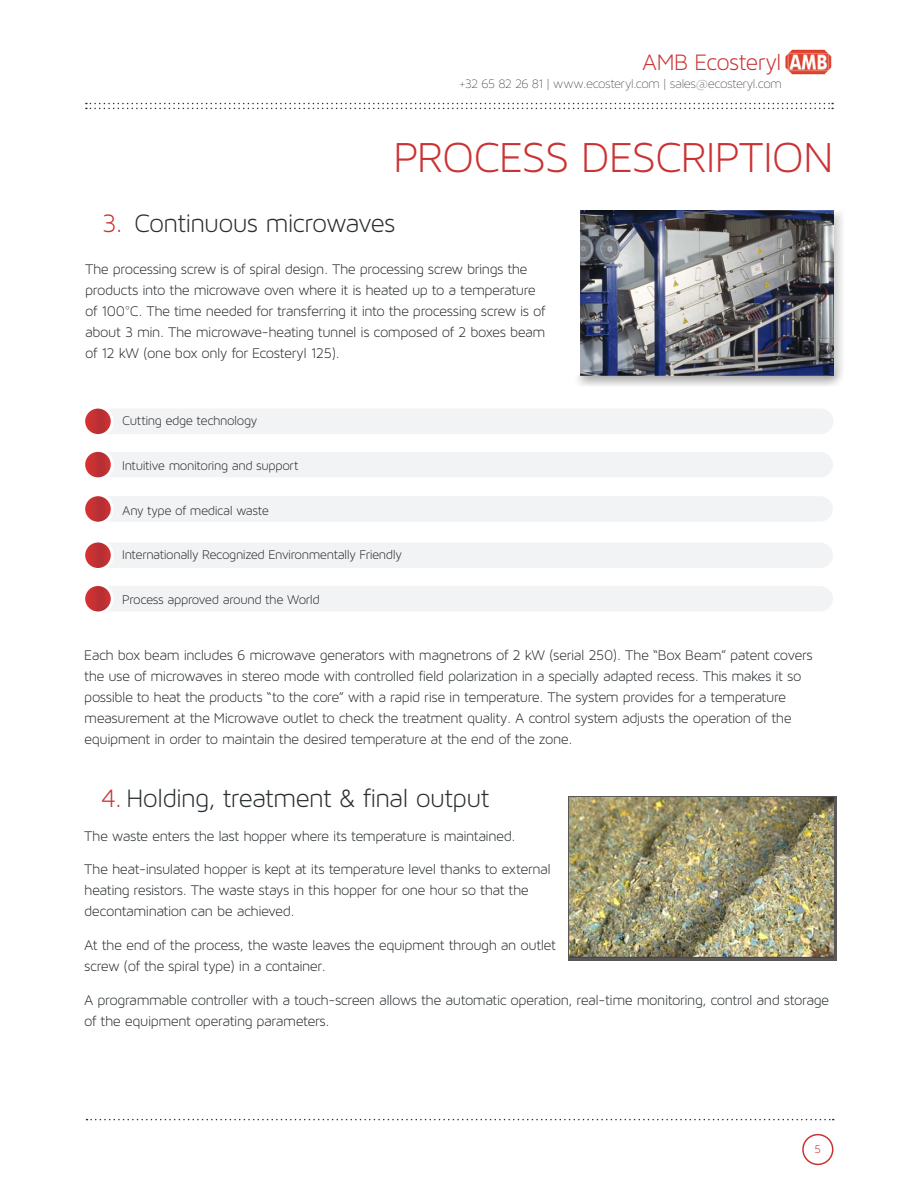
<style>
.page{position:relative;width:918px;height:1188px;background:#fff}
.page>*{position:absolute;margin:0;border:0;box-sizing:border-box;transform-origin:0 0}
.t1{font:45px "Maven Pro Light 300";letter-spacing:-.02em;color:#cb3233}
.t2{font:27px "Maven Pro Light 300";letter-spacing:-.035em;color:#292e31}
.t3{font:24px "Maven Pro Light 300";letter-spacing:-.025em;color:#cb3233}
.t4{font:15px/21px "Maven Pro Light 300";letter-spacing:-.03em;color:#292e31}
.t5{font:13.5px "Maven Pro Light 300";letter-spacing:-.035em;color:#292e31}
.t6{font:13.5px "Maven Pro Light 200";letter-spacing:-.025em;color:#231f20}
.t7{font:12px "Maven Pro Light 300";color:#cb3233}
.s1{color:#cb3233}
</style>
<div class="page">
<svg style="left:86px;top:103px;width:747px;height:6px"></svg>
<img style="left:785px;top:49px;width:47px;height:26px">
<svg style="left:86px;top:1119px;width:748px;height:1px"></svg>
<div style="left:802px;top:1134px;width:31px;height:31px;border:2px solid #cb3233;border-radius:50%"></div>
<div style="left:108px;top:409px;width:725px;height:25px;background:#f2f3f4"></div>
<div style="left:83px;top:452px;width:750px;height:25px;background:#f2f3f4;border-radius:13px"></div>
<div style="left:83px;top:496px;width:750px;height:26px;background:#f2f3f4;border-radius:13px"></div>
<div style="left:83px;top:542px;width:750px;height:26px;background:#f2f3f4;border-radius:13px"></div>
<svg style="left:84px;top:407px;width:28px;height:29px"></svg>
<div style="left:82px;top:406px;width:32px;height:31px;border:3px solid #fff;border-radius:50%"></div>
<svg style="left:84px;top:450px;width:28px;height:29px"></svg>
<div style="left:82px;top:449px;width:32px;height:31px;border:3px solid #fff;border-radius:50%"></div>
<svg style="left:84px;top:495px;width:28px;height:28px"></svg>
<div style="left:82px;top:493px;width:32px;height:32px;border:3px solid #fff;border-radius:50%"></div>
<svg style="left:84px;top:541px;width:28px;height:29px"></svg>
<div style="left:82px;top:539px;width:32px;height:32px;border:3px solid #fff;border-radius:50%"></div>
<div style="left:83px;top:586px;width:750px;height:26px;background:#f2f3f4;border-radius:13px"></div>
<svg style="left:84px;top:585px;width:28px;height:28px"></svg>
<div style="left:82px;top:583px;width:32px;height:32px;border:3px solid #fff;border-radius:50%"></div>
<div style="left:568px;top:796px;width:269px;height:165px;background:#231f20;opacity:.75"></div>
<img style="left:570px;top:798px;width:263px;height:158px">
<div style="left:572px;top:204px;width:272px;height:183px;background:#231f20;opacity:.75"></div>
<img style="left:580px;top:210px;width:253px;height:166px">
<h3 class="t3" style="left:642px;top:49px;width:141px">AMB Ecosteryl</h3>
<p class="t6" style="left:459px;top:77px;width:324px">+32 65 82 26 81 | www.ecosteryl.com | sales@ecosteryl.com</p>
<h1 class="t1" style="left:393px;top:133px;width:442px">PROCESS DESCRIPTION</h1>
<h2 class="t2" style="left:102px;top:208px;width:295px"><span class="s1">3.</span> Continuous microwaves</h2>
<p class="t4" style="left:85px;top:258px;width:462px">The processing screw is of spiral design. The processing screw brings the products into the microwave oven where it is heated up to a temperature of 100°C. The time needed for transferring it into the processing screw is of about 3 min. The microwave-heating tunnel is composed of 2 boxes beam of 12 kW (one box only for Ecosteryl 125).</p>
<p class="t5" style="left:122px;top:413px;width:136px">Cutting edge technology</p>
<p class="t5" style="left:122px;top:458px;width:178px">Intuitive monitoring and support</p>
<p class="t5" style="left:122px;top:503px;width:148px">Any type of medical waste</p>
<p class="t5" style="left:122px;top:548px;width:281px">Internationally Recognized Environmentally Friendly</p>
<p class="t5" style="left:122px;top:592px;width:199px">Process approved around the World</p>
<p class="t4" style="left:84px;top:644px;width:730px">Each box beam includes 6 microwave generators with magnetrons of 2 kW (serial 250). The “Box Beam” patent covers the use of microwaves in stereo mode with controlled field polarization in a specially adapted recess. This makes it so possible to heat the products “to the core” with a rapid rise in temperature. The system provides for a temperature measurement at the Microwave outlet to check the treatment quality. A control system adjusts the operation of the equipment in order to maintain the desired temperature at the end of the zone.</p>
<h2 class="t2" style="left:101px;top:783px;width:390px"><span class="s1">4.</span> Holding, treatment &amp; final output</h2>
<p class="t4" style="left:84px;top:825px;width:433px">The waste enters the last hopper where its temperature is maintained.</p>
<p class="t4" style="left:84px;top:859px;width:468px">The heat-insulated hopper is kept at its temperature level thanks to external heating resistors. The waste stays in this hopper for one hour so that the decontamination can be achieved.</p>
<p class="t4" style="left:84px;top:934px;width:473px">At the end of the process, the waste leaves the equipment through an outlet screw (of the spiral type) in a container.</p>
<p class="t4" style="left:84px;top:989px;width:746px">A programmable controller with a touch-screen allows the automatic operation, real-time monitoring, control and storage of the equipment operating parameters.</p>
<p class="t7" style="left:815px;top:1143px;width:8px">5</p>
</div>
